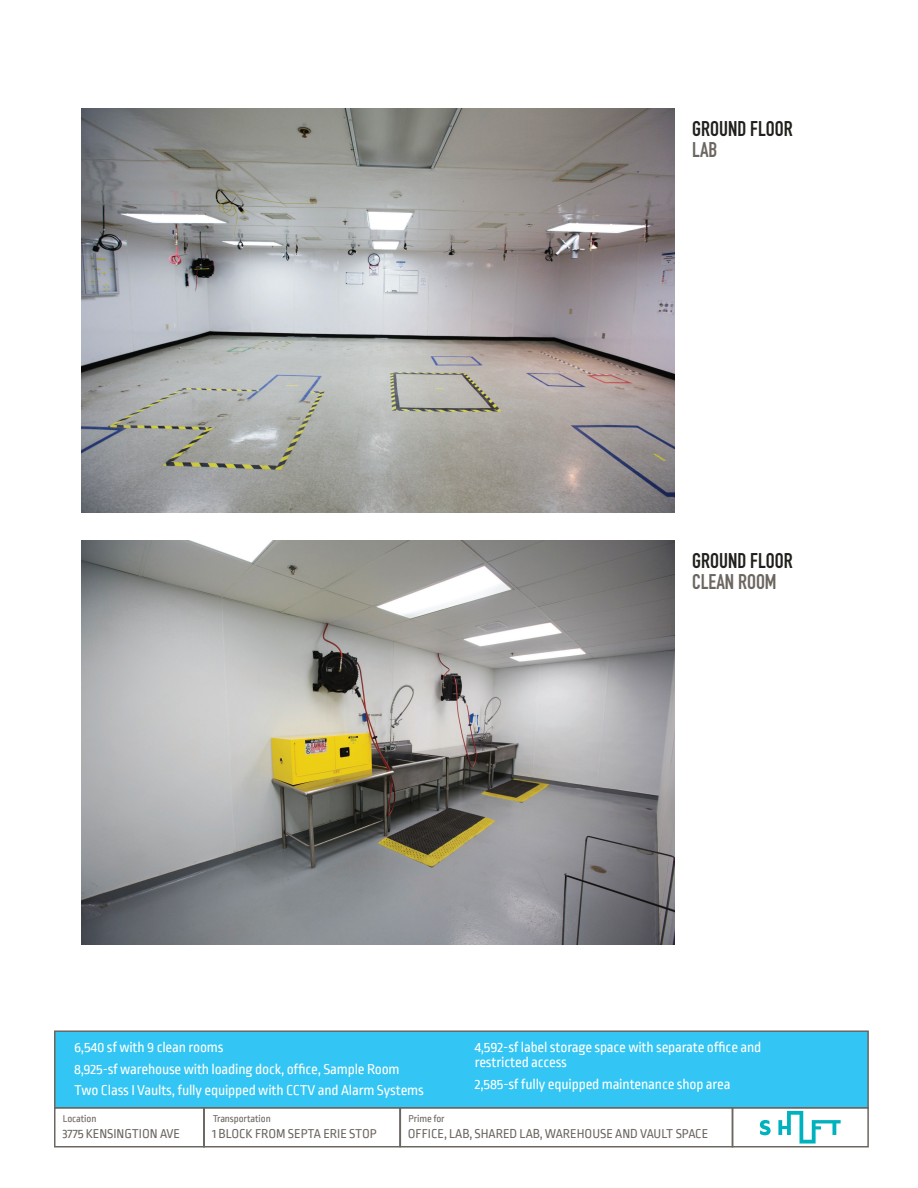
<style>
.page{position:relative;width:918px;height:1188px;background:#fff}
.page>*{position:absolute;margin:0;border:0;box-sizing:border-box;transform-origin:0 0}
.t1{font:700 21px "DIN Condensed";color:#211f1c}
.t2{font:700 21px "DIN Condensed";color:#6c6661}
.t3{font:15px/15px "Ropa Sans";letter-spacing:-.01em;color:#fff}
.t4{font:13.5px "Ropa Sans";color:#6c6661}
.t5{font:10.5px "Ropa Sans";letter-spacing:-.01em;color:#6c6661}
</style>
<div class="page">
<div style="left:54px;top:1030px;width:815px;height:78px;background:#33c5f3;border:2px solid #6c6661"></div>
<img style="left:81px;top:108px;width:594px;height:405px">
<img style="left:81px;top:540px;width:594px;height:405px">
<div style="left:732px;top:1107px;width:137px;height:41px;border:2px solid #6c6661"></div>
<div style="left:400px;top:1107px;width:333px;height:41px;border:2px solid #6c6661"></div>
<svg style="left:778px;top:1111px;width:63px;height:33px"></svg>
<svg style="left:760px;top:1120px;width:11px;height:15px"></svg>
<div style="left:54px;top:1107px;width:151px;height:41px;border:2px solid #6c6661"></div>
<div style="left:203px;top:1107px;width:198px;height:41px;border:2px solid #6c6661"></div>
<h2 class="t1" style="left:692px;top:115px;width:102px">GROUND FLOOR</h2>
<h2 class="t2" style="left:692px;top:136px;width:27px">LAB</h2>
<h2 class="t1" style="left:692px;top:547px;width:102px">GROUND FLOOR</h2>
<h2 class="t2" style="left:692px;top:568px;width:86px">CLEAN ROOM</h2>
<h1 class="t3" style="left:74px;top:1040px;width:151px">6,540 sf with 9 clean rooms</h1>
<h1 class="t3" style="left:74px;top:1061px;width:327px">8,925-sf warehouse with loading dock, office, Sample Room</h1>
<h1 class="t3" style="left:74px;top:1083px;width:351px">Two Class I Vaults, fully equipped with CCTV and Alarm Systems</h1>
<h1 class="t5" style="left:63px;top:1113px;width:35px">Location</h1>
<h1 class="t5" style="left:213px;top:1113px;width:60px">Transportation</h1>
<h1 class="t5" style="left:409px;top:1113px;width:38px">Prime for</h1>
<h1 class="t3" style="left:475px;top:1040px;width:288px">4,592-sf label storage space with separate office and restricted access</h1>
<h1 class="t3" style="left:475px;top:1076px;width:257px">2,585-sf fully equipped maintenance shop area</h1>
<h1 class="t4" style="left:62px;top:1127px;width:119px">3775 KENSINGTION AVE</h1>
<h1 class="t4" style="left:212px;top:1127px;width:166px">1 BLOCK FROM SEPTA ERIE STOP</h1>
<h1 class="t4" style="left:408px;top:1127px;width:302px">OFFICE, LAB, SHARED LAB, WAREHOUSE AND VAULT SPACE</h1>
</div>
